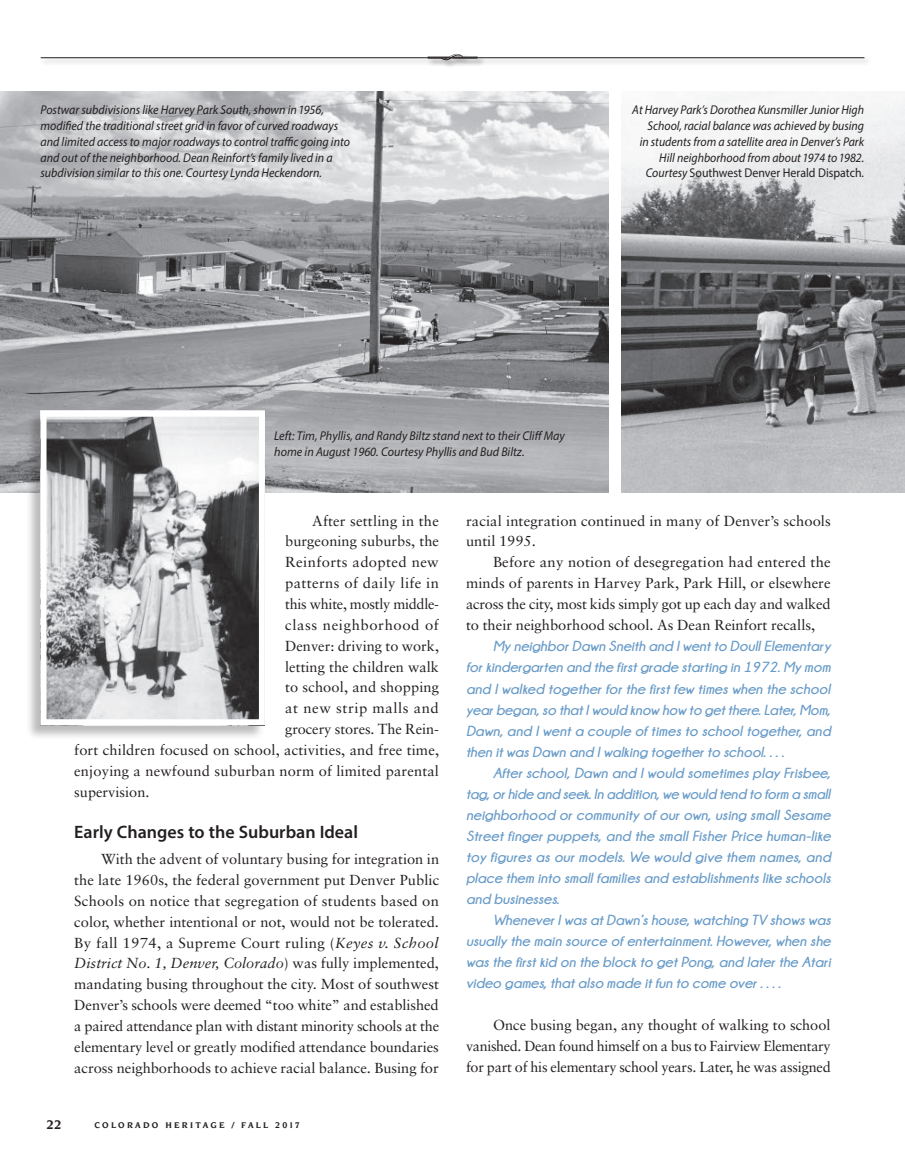
<style>
.page{position:relative;width:905px;height:1175px;background:#fff}
.page>*{position:absolute;margin:0;border:0;box-sizing:border-box;transform-origin:0 0}
.t1{font:600 18px "Myriad Pro";color:#231f20}
.t2{font:14.55px/20.9px "Sabon";letter-spacing:.005em;color:#231f20;text-align:justify}
.t3{font:italic 700 14.55px/21px "Champagne&Limousines";color:#689bc8;text-align:justify}
.t4{font:14.55px "Sabon";letter-spacing:.025em;color:#231f20}
.t5{font:14.55px "Sabon";letter-spacing:-.015em;color:#231f20}
.t6{font:14.55px "Sabon";letter-spacing:.04em;color:#231f20}
.t7{font:14.55px "Sabon";letter-spacing:.035em;color:#231f20}
.t8{font:700 13.5px "Novarese";color:#231f20}
.t9{font:italic 12.75px/15.8px "Myriad Pro";color:#231f20;scale:.94 1}
.t10{font:italic 12.75px/15.8px "Myriad Pro";color:#231f20;text-align:right;scale:.93 1}
.t11{font:italic 12.75px/15.8px "Myriad Pro";color:#231f20;scale:.95 1}
.t12{font:700 9px "Novarese";letter-spacing:.25em;color:#231f20}
.s1{font-style:normal}
.s2{font-style:italic}
</style>
<div class="page">
<div style="left:40px;top:56px;width:831px;height:10px;background:#231f20;opacity:.5"></div>
<hr style="left:41px;top:57px;width:823px;height:1px;background:#231f20">
<div style="left:427px;top:53px;width:58px;height:15px;background:#231f20;opacity:.5"></div>
<svg style="left:428px;top:54px;width:49px;height:6px"></svg>
<img style="left:0;top:91px;width:608px;height:401px">
<img style="left:621px;top:91px;width:283px;height:401px">
<div style="left:26px;top:411px;width:239px;height:329px;background:#231f20;opacity:.3"></div>
<img style="left:47px;top:418px;width:211px;height:300px">
<div style="left:40px;top:411px;width:225px;height:314px;border:6px solid #fff"></div>
<p class="t9" style="left:40px;top:102px;width:331px">Postwar subdivisions like Harvey Park South, shown in 1956, modified the traditional street grid in favor of curved roadways and limited access to major roadways to control traffic going into and out of the neighborhood. Dean Reinfort’s family lived in a subdivision similar to this one. Courtesy Lynda Heckendorn.</p>
<p class="t10" style="left:632px;top:102px;width:251px">At Harvey Park’s Dorothea Kunsmiller Junior High School, racial balance was achieved by busing<br>in students from a satellite area in Denver’s Park Hill neighborhood from about 1974 to 1982.<br>Courtesy <span class="s1">Southwest Denver Herald Dispatch</span>.</p>
<p class="t11" style="left:274px;top:428px;width:307px">Left: Tim, Phyllis, and Randy Biltz stand next to their Cliff May home in August 1960. Courtesy Phyllis and Bud Biltz.</p>
<p class="t2" style="left:312px;top:510px;width:128px">After settling in the</p>
<p class="t2" style="left:285px;top:531px;width:155px">burgeoning suburbs, the</p>
<p class="t4" style="left:285px;top:553px;width:155px">Reinforts adopted new</p>
<p class="t4" style="left:285px;top:574px;width:155px">patterns of daily life in</p>
<p class="t5" style="left:285px;top:595px;width:155px">this white, mostly middle-</p>
<p class="t6" style="left:285px;top:616px;width:155px">class neighborhood of</p>
<p class="t2" style="left:285px;top:635px;width:155px">Denver: driving to work,</p>
<p class="t2" style="left:285px;top:656px;width:155px">letting the children walk</p>
<p class="t2" style="left:285px;top:677px;width:155px">to school, and shopping</p>
<p class="t7" style="left:285px;top:699px;width:155px">at new strip malls and</p>
<p class="t2" style="left:285px;top:718px;width:155px">grocery stores. The Rein-</p>
<p class="t2" style="left:74px;top:739px;width:366px">fort children focused on school, activities, and free time,</p>
<p class="t2" style="left:74px;top:760px;width:366px">enjoying a newfound suburban norm of limited parental</p>
<p class="t2" style="left:74px;top:781px;width:77px">supervision.</p>
<p class="t1" style="left:74px;top:820px;width:285px">Early Changes to the Suburban Ideal</p>
<p class="t2" style="left:74px;top:848px;width:366px;text-indent:27px">With the advent of voluntary busing for integration in the late 1960s, the federal government put Denver Public Schools on notice that segregation of students based on color, whether intentional or not, would not be tolerated.<br>By fall 1974, a Supreme Court ruling (<span class="s2">Keyes v. School District No. 1, Denver, Colorado</span>) was fully implemented, mandating busing throughout the city. Most of southwest Denver’s schools were deemed “too white” and established a paired attendance plan with distant minority schools at the elementary level or greatly modified attendance boundaries across neighborhoods to achieve racial balance. Busing for</p>
<p class="t8" style="left:46px;top:1117px;width:17px">22</p>
<p class="t12" style="left:94px;top:1120px;width:207px">COLORADO HERITAGE / FALL 2017</p>
<p class="t2" style="left:466px;top:510px;width:366px">racial integration continued in many of Denver’s schools until 1995.</p>
<p class="t2" style="left:466px;top:551px;width:366px;text-indent:27px">Before any notion of desegregation had entered the minds of parents in Harvey Park, Park Hill, or elsewhere across the city, most kids simply got up each day and walked to their neighborhood school. As Dean Reinfort recalls,</p>
<p class="t3" style="left:466px;top:636px;width:366px;text-indent:27px">My neighbor Dawn Sneith and I went to Doull Elementary for kindergarten and the first grade starting in 1972. My mom and I walked together for the first few times when the school year began, so that I would know how to get there. Later, Mom, Dawn, and I went a couple of times to school together, and then it was Dawn and I walking together to school. . . .</p>
<p class="t3" style="left:466px;top:762px;width:366px;text-indent:27px">After school, Dawn and I would sometimes play Frisbee, tag, or hide and seek. In addition, we would tend to form a small neighborhood or community of our own, using small Sesame Street finger puppets, and the small Fisher Price human-like toy figures as our models. We would give them names, and place them into small families and establishments like schools and businesses.</p>
<p class="t3" style="left:466px;top:909px;width:366px;text-indent:27px">Whenever I was at Dawn’s house, watching TV shows was usually the main source of entertainment. However, when she was the first kid on the block to get Pong, and later the Atari video games, that also made it fun to come over . . . .</p>
<p class="t2" style="left:466px;top:1014px;width:366px;text-indent:27px">Once busing began, any thought of walking to school vanished. Dean found himself on a bus to Fairview Elementary for part of his elementary school years. Later, he was assigned</p>
</div>
